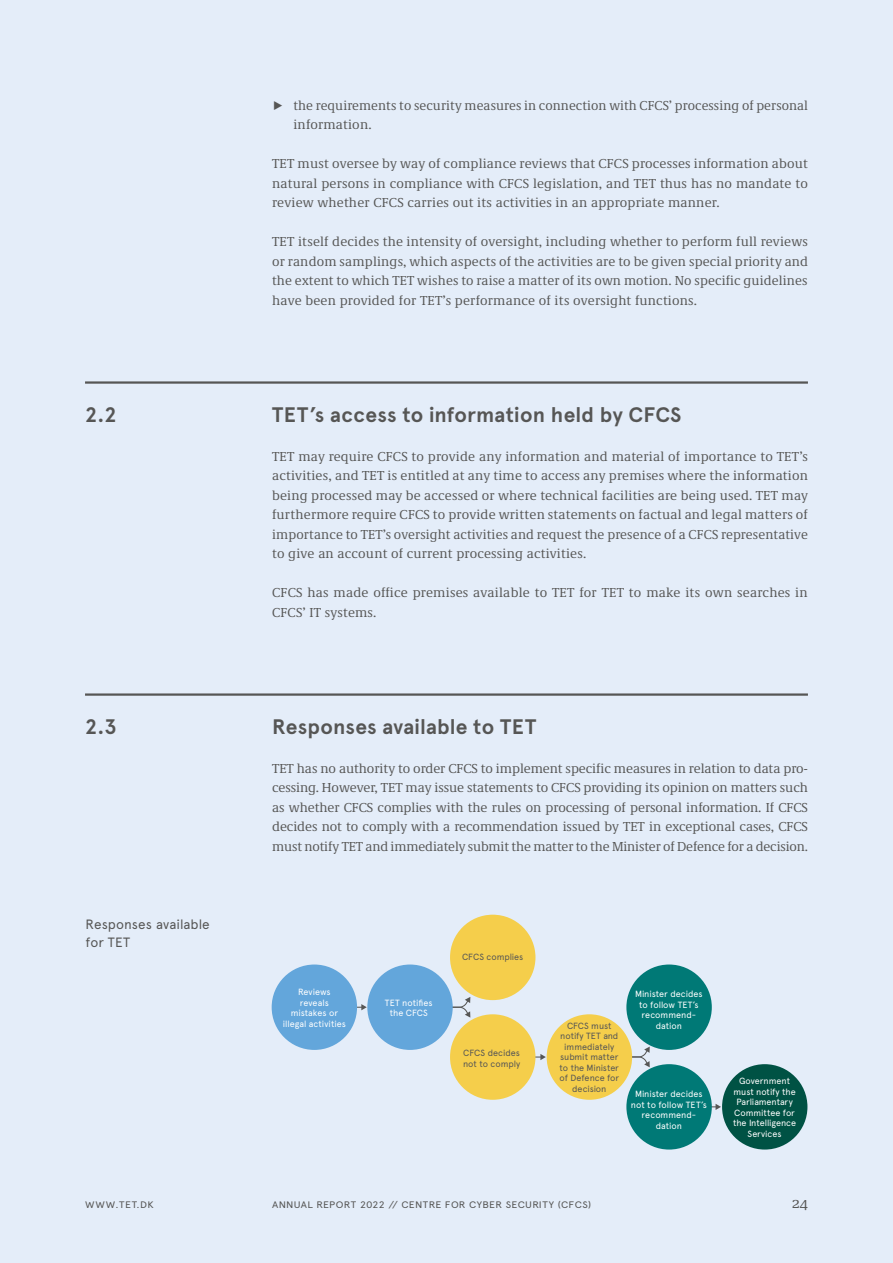
<style>
.page{position:relative;width:893px;height:1263px;background:#e4edf9}
.page>*{position:absolute;margin:0;border:0;box-sizing:border-box;transform-origin:0 0}
.t1{font:21px "Apercu Bold 2";letter-spacing:.01em;color:#565655}
.t2{font:15px "Demos Next Pro";color:#565655}
.t3{font:13.5px/19.5px "Demos Next Pro";letter-spacing:.015em;color:#565655;text-align:justify}
.t4{font:13.5px/18px "Apercu 2";letter-spacing:.005em;color:#565655}
.t5{font:9.45px "Apercu 6";letter-spacing:.03em;color:#565655;scale:1.11 1}
.t6{font:9px/10.5px "Apercu 2";letter-spacing:-.005em;color:#fff;text-align:center}
.t7{font:9px/10.5px "Apercu 2";letter-spacing:-.005em;color:#565655;text-align:center}
</style>
<div class="page">
<hr style="left:85px;top:381px;width:723px;height:3px;background:#565655">
<hr style="left:85px;top:693px;width:723px;height:3px;background:#565655">
<svg style="left:631px;top:1046px;width:19px;height:21px"></svg>
<svg style="left:452px;top:997px;width:18px;height:20px"></svg>
<hr style="left:314px;top:1007px;width:48px;height:1px;background:#565655">
<svg style="left:361px;top:1004px;width:6px;height:6px"></svg>
<hr style="left:493px;top:1056px;width:48px;height:1px;background:#565655">
<svg style="left:540px;top:1054px;width:6px;height:6px"></svg>
<hr style="left:669px;top:1106px;width:47px;height:1px;background:#565655">
<svg style="left:716px;top:1104px;width:5px;height:6px"></svg>
<div style="left:272px;top:964px;width:85px;height:86px;background:#63a6db;border-radius:50%"></div>
<div style="left:367px;top:964px;width:86px;height:86px;background:#63a6db;border-radius:50%"></div>
<div style="left:450px;top:915px;width:85px;height:85px;background:#f5ce4b;border-radius:50%"></div>
<div style="left:450px;top:1014px;width:85px;height:86px;background:#f5ce4b;border-radius:50%"></div>
<div style="left:547px;top:1014px;width:85px;height:86px;background:#f5ce4b;border-radius:50%"></div>
<div style="left:626px;top:1064px;width:86px;height:85px;background:#007976;border-radius:50%"></div>
<div style="left:722px;top:1064px;width:85px;height:85px;background:#005244;border-radius:50%"></div>
<div style="left:626px;top:964px;width:86px;height:86px;background:#007976;border-radius:50%"></div>
<p class="t3" style="left:293px;top:95px;width:516px">the requirements to security measures in connection with CFCS’ processing of personal information.</p>
<p class="t3" style="left:272px;top:153px;width:537px">TET must oversee by way of compliance reviews that CFCS processes information about natural persons in compliance with CFCS legislation, and TET thus has no mandate to review whether CFCS carries out its activities in an appropriate manner.</p>
<p class="t3" style="left:272px;top:231px;width:538px">TET itself decides the intensity of oversight, including whether to perform full reviews or random samplings, which aspects of the activities are to be given special priority and the extent to which TET wishes to raise a matter of its own motion. No specific guidelines have been provided for TET’s performance of its oversight functions.</p>
<h1 class="t1" style="left:85px;top:402px;width:33px">2.2</h1>
<h1 class="t1" style="left:272px;top:402px;width:411px">TET’s access to information held by CFCS</h1>
<p class="t3" style="left:272px;top:446px;width:537px">TET may require CFCS to provide any information and material of importance to TET’s activities, and TET is entitled at any time to access any premises where the information being processed may be accessed or where technical facilities are being used. TET may furthermore require CFCS to provide written statements on factual and legal matters of importance to TET’s oversight activities and request the presence of a CFCS representative to give an account of current processing activities.</p>
<p class="t3" style="left:272px;top:582px;width:537px">CFCS has made office premises available to TET for TET to make its own searches in<br>CFCS’ IT systems.</p>
<h1 class="t1" style="left:85px;top:714px;width:33px">2.3</h1>
<h1 class="t1" style="left:272px;top:714px;width:266px">Responses available to TET</h1>
<p class="t3" style="left:272px;top:758px;width:537px">TET has no authority to order CFCS to implement specific measures in relation to data pro&shy;cessing. However, TET may issue statements to CFCS providing its opinion on matters such as whether CFCS complies with the rules on processing of personal information. If CFCS decides not to comply with a recommendation issued by TET in exceptional cases, CFCS must notify TET and immediately submit the matter to the Minister of Defence for a decision.</p>
<p class="t4" style="left:86px;top:915px;width:126px">Responses available for TET</p>
<p class="t6" style="left:283px;top:987px;width:65px">Reviews reveals mistakes or illegal activities</p>
<p class="t6" style="left:385px;top:997px;width:49px">TET notifies the CFCS</p>
<p class="t7" style="left:462px;top:951px;width:63px">CFCS complies</p>
<p class="t7" style="left:463px;top:1048px;width:59px;text-align:left">CFCS decides not to comply</p>
<p class="t7" style="left:560px;top:1020px;width:61px">CFCS must notify TET and immediately submit matter to the Minister of Defence for decision</p>
<p class="t6" style="left:635px;top:988px;width:69px">Minister decides to follow TET’s recommend&shy;dation</p>
<p class="t6" style="left:631px;top:1089px;width:77px">Minister decides not to follow TET’s recommend&shy;dation</p>
<p class="t6" style="left:733px;top:1076px;width:64px">Government must notify the<br>Parliamentary<br>Committee for the Intelligence<br>Services</p>
<p class="t5" style="left:85px;top:1199px;width:63px">WWW.TET.DK</p>
<p class="t5" style="left:272px;top:1199px;width:289px">ANNUAL REPORT 2022 // CENTRE FOR CYBER SECURITY (CFCS)</p>
<p class="t2" style="left:792px;top:1192px;width:17px">24</p>
</div>
